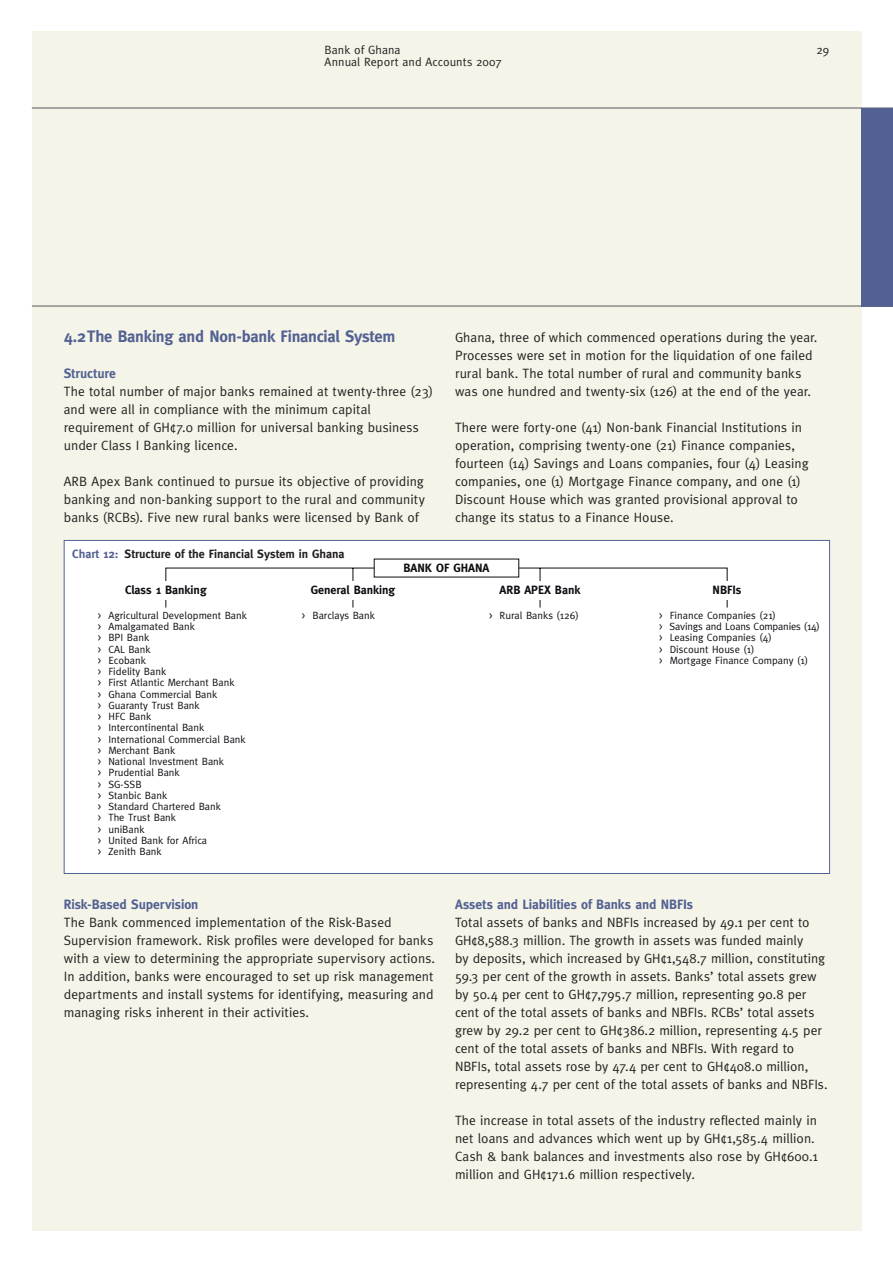
<style>
.page{position:relative;width:893px;height:1263px;background:#fff}
.page>*{position:absolute;margin:0;border:0;box-sizing:border-box;transform-origin:0 0}
.t1{font:700 16.5px "Meta";letter-spacing:-.015em;color:#536192}
.t2{font:13.5px/18px "Meta";letter-spacing:.005em;color:#231f20}
.t3{font:700 12px "Meta";color:#0f0c12}
.t4{font:700 12px "Meta";color:#231f20}
.t5{font:12px/12px "Meta";letter-spacing:.01em;color:#231f20}
.t6{font:10.5px/11.2px "Meta";color:#0f0c12}
.s1{font-weight:700;color:#536192}
.s2{color:#536192}
</style>
<div class="page">
<div style="left:32px;top:32px;width:829px;height:1199px;background:#f5f4e8"></div>
<hr style="left:32px;top:306px;width:861px;height:1px;background:#57585a">
<hr style="left:32px;top:108px;width:861px;height:1px;background:#57585a">
<div style="left:861px;top:108px;width:32px;height:198px;background:#536192"></div>
<div style="left:64px;top:540px;width:766px;height:333px;background:#fff"></div>
<svg style="left:165px;top:568px;width:562px;height:40px"></svg>
<div style="left:374px;top:559px;width:145px;height:18px;background:#fff"></div>
<div style="left:94px;top:581px;width:144px;height:18px;background:#fff"></div>
<div style="left:281px;top:581px;width:144px;height:18px;background:#fff"></div>
<div style="left:468px;top:581px;width:144px;height:18px;background:#fff"></div>
<div style="left:655px;top:581px;width:144px;height:18px;background:#fff"></div>
<p class="t5" style="left:325px;top:45px;width:179px">Bank of Ghana<br>Annual Report and Accounts 2007</p>
<p class="t5" style="left:816px;top:45px;width:14px">29</p>
<p class="t1" style="left:64px;top:330px;width:333px">4.2 The Banking and Non-bank Financial System</p>
<p class="t2" style="left:64px;top:365px;width:371px"><span class="s1">Structure<br></span>The total number of major banks remained at twenty-three (23) and were all in compliance with the minimum capital requirement of GH¢7.0 million for universal banking business under Class I Banking licence.</p>
<p class="t2" style="left:64px;top:473px;width:363px;text-align:justify">ARB Apex Bank continued to pursue its objective of providing banking and non-banking support to the rural and community banks (RCBs). Five new rural banks were licensed by Bank of</p>
<p class="t2" style="left:455px;top:329px;width:364px">Ghana, three of which commenced operations during the year.<br>Processes were set in motion for the liquidation of one failed rural bank. The total number of rural and community banks was one hundred and twenty-six (126) at the end of the year.</p>
<p class="t2" style="left:455px;top:419px;width:355px">There were forty-one (41) Non-bank Financial Institutions in operation, comprising twenty-one (21) Finance companies, fourteen (14) Savings and Loans companies, four (4) Leasing companies, one (1) Mortgage Finance company, and one (1)<br>Discount House which was granted provisional approval to change its status to a Finance House.</p>
<p class="t4" style="left:72px;top:549px;width:274px"><span class="s2">Chart 12:</span> Structure of the Financial System in Ghana</p>
<p class="t3" style="left:125px;top:585px;width:83px">Class 1 Banking</p>
<p class="t3" style="left:311px;top:585px;width:86px">General Banking</p>
<p class="t3" style="left:500px;top:585px;width:82px">ARB APEX Bank</p>
<p class="t3" style="left:713px;top:585px;width:30px">NBFIs</p>
<p class="t6" style="left:98px;top:610px;width:151px">&gt; Agricultural Development Bank</p>
<p class="t6" style="left:302px;top:610px;width:75px">&gt; Barclays Bank</p>
<p class="t6" style="left:98px;top:621px;width:150px">&gt; Amalgamated Bank<br>&gt; BPI Bank<br>&gt; CAL Bank<br>&gt; Ecobank<br>&gt; Fidelity Bank<br>&gt; First Atlantic Merchant Bank<br>&gt; Ghana Commercial Bank<br>&gt; Guaranty Trust Bank<br>&gt; HFC Bank<br>&gt; Intercontinental Bank<br>&gt; International Commercial Bank &gt; Merchant Bank<br>&gt; National Investment Bank<br>&gt; Prudential Bank<br>&gt; SG-SSB<br>&gt; Stanbic Bank<br>&gt; Standard Chartered Bank<br>&gt; The Trust Bank<br>&gt; uniBank<br>&gt; United Bank for Africa<br>&gt; Zenith Bank</p>
<p class="t3" style="left:404px;top:563px;width:87px">BANK OF GHANA</p>
<p class="t6" style="left:489px;top:610px;width:91px">&gt; Rural Banks (126)</p>
<p class="t6" style="left:659px;top:610px;width:162px">&gt; Finance Companies (21)<br>&gt; Savings and Loans Companies (14) &gt; Leasing Companies (4)<br>&gt; Discount House (1)<br>&gt; Mortgage Finance Company (1)</p>
<p class="t2" style="left:64px;top:896px;width:373px"><span class="s1">Risk-Based Supervision<br></span>The Bank commenced implementation of the Risk-Based Supervision framework. Risk profiles were developed for banks with a view to determining the appropriate supervisory actions.<br>In addition, banks were encouraged to set up risk management departments and install systems for identifying, measuring and managing risks inherent in their activities.</p>
<p class="t2" style="left:455px;top:896px;width:374px"><span class="s1">Assets and Liabilities of Banks and NBFIs<br></span>Total assets of banks and NBFIs increased by 49.1 per cent to GH¢8,588.3 million. The growth in assets was funded mainly<br>by deposits, which increased by GH¢1,548.7 million, constituting 59.3 per cent of the growth in assets. Banks’ total assets grew by 50.4 per cent to GH¢7,795.7 million, representing 90.8 per cent of the total assets of banks and NBFIs. RCBs’ total assets grew by 29.2 per cent to GH¢386.2 million, representing 4.5 per cent of the total assets of banks and NBFIs. With regard to NBFIs, total assets rose by 47.4 per cent to GH¢408.0 million, representing 4.7 per cent of the total assets of banks and NBFIs.</p>
<p class="t2" style="left:455px;top:1112px;width:364px">The increase in total assets of the industry reflected mainly in net loans and advances which went up by GH¢1,585.4 million.<br>Cash &amp; bank balances and investments also rose by GH¢600.1 million and GH¢171.6 million respectively.</p>
</div>
